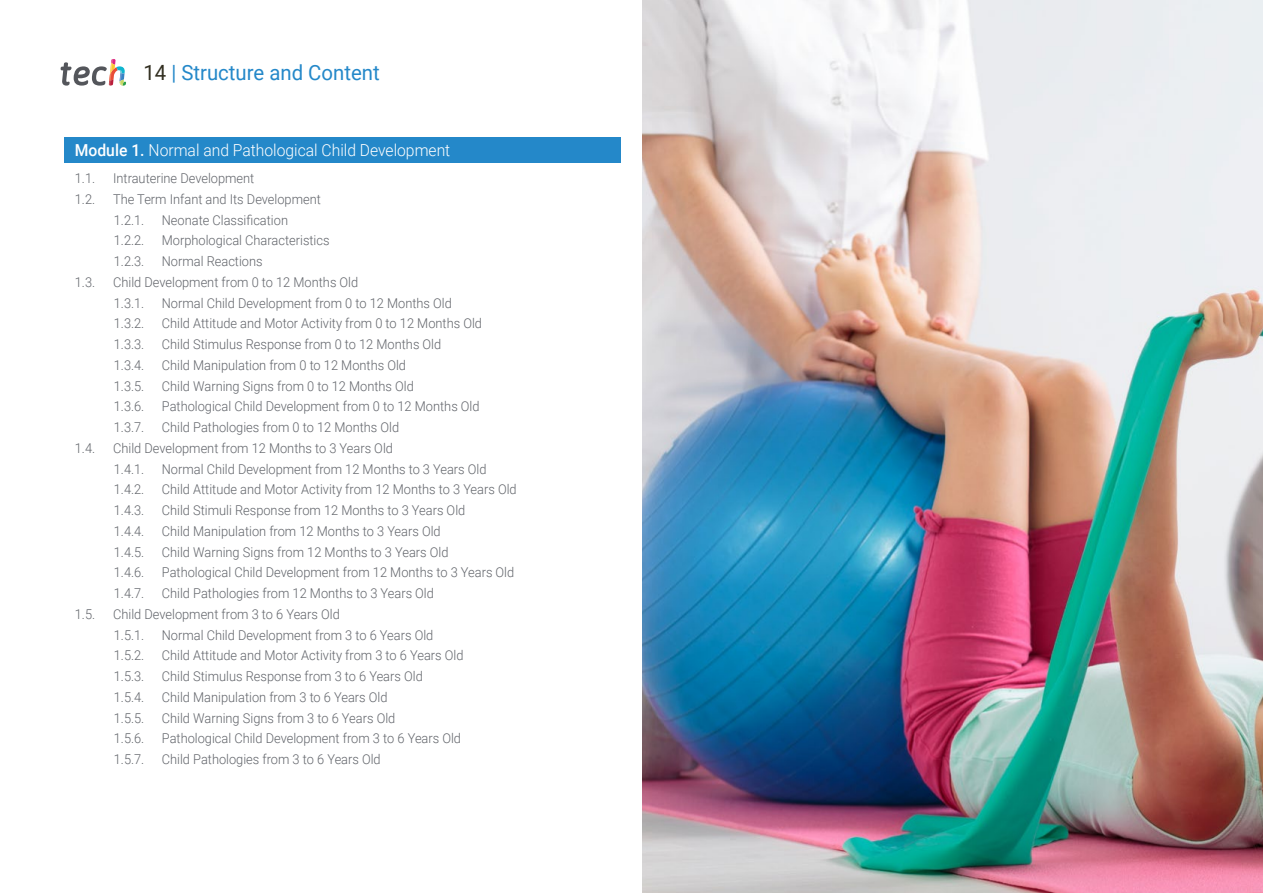
<style>
.page{position:relative;width:1263px;height:893px;background:#fff}
.page>*{position:absolute;margin:0;border:0;box-sizing:border-box;transform-origin:0 0}
.t1{font:21px "Roboto";color:#2488c9}
.t2{font:300 16.5px "Roboto";color:#fff;scale:.95 1}
.t3{font:300 13.5px/20.7px "Roboto";color:#61646a;scale:.95 1}
.s1{color:#312e20}
.s2{font-weight:500}
</style>
<div class="page">
<div style="left:64px;top:137px;width:557px;height:25px;background:#2488c9"></div>
<img style="left:642px;top:0;width:621px;height:893px">
<svg style="left:61px;top:59px;width:65px;height:27px"></svg>
<h1 class="t1" style="left:144px;top:57px;width:238px"><span class="s1">14</span> | Structure and Content</h1>
<p class="t2" style="left:75px;top:138px;width:397px"><span class="s2">Module 1.</span> Normal and Pathological Child Development</p>
<p class="t3" style="left:75px;top:167px;width:23px">1.1.</p>
<p class="t3" style="left:113px;top:167px;width:150px">Intrauterine Development</p>
<p class="t3" style="left:75px;top:188px;width:23px">1.2.</p>
<p class="t3" style="left:113px;top:188px;width:220px">The Term Infant and Its Development<br>1.2.1.</p>
<p class="t3" style="left:162px;top:209px;width:134px">Neonate Classification</p>
<p class="t3" style="left:114px;top:230px;width:34px">1.2.2.</p>
<p class="t3" style="left:162px;top:230px;width:178px">Morphological Characteristics</p>
<p class="t3" style="left:114px;top:250px;width:34px">1.2.3.</p>
<p class="t3" style="left:162px;top:250px;width:108px">Normal Reactions</p>
<p class="t3" style="left:75px;top:271px;width:23px">1.3.</p>
<p class="t3" style="left:113px;top:271px;width:260px">Child Development from 0 to 12 Months Old<br>1.3.1.</p>
<p class="t3" style="left:162px;top:292px;width:307px">Normal Child Development from 0 to 12 Months Old</p>
<p class="t3" style="left:114px;top:313px;width:34px">1.3.2.</p>
<p class="t3" style="left:162px;top:313px;width:338px">Child Attitude and Motor Activity from 0 to 12 Months Old</p>
<p class="t3" style="left:114px;top:333px;width:34px">1.3.3.</p>
<p class="t3" style="left:162px;top:333px;width:296px">Child Stimulus Response from 0 to 12 Months Old</p>
<p class="t3" style="left:114px;top:354px;width:34px">1.3.4.</p>
<p class="t3" style="left:162px;top:354px;width:259px">Child Manipulation from 0 to 12 Months Old</p>
<p class="t3" style="left:114px;top:375px;width:34px">1.3.5.</p>
<p class="t3" style="left:162px;top:375px;width:267px">Child Warning Signs from 0 to 12 Months Old</p>
<p class="t3" style="left:114px;top:396px;width:34px">1.3.6.</p>
<p class="t3" style="left:162px;top:396px;width:336px">Pathological Child Development from 0 to 12 Months Old</p>
<p class="t3" style="left:114px;top:416px;width:34px">1.3.7.</p>
<p class="t3" style="left:162px;top:416px;width:251px">Child Pathologies from 0 to 12 Months Old</p>
<p class="t3" style="left:75px;top:437px;width:23px">1.4.</p>
<p class="t3" style="left:113px;top:437px;width:296px">Child Development from 12 Months to 3 Years Old<br>1.4.1.</p>
<p class="t3" style="left:162px;top:458px;width:343px">Normal Child Development from 12 Months to 3 Years Old</p>
<p class="t3" style="left:114px;top:479px;width:34px">1.4.2.</p>
<p class="t3" style="left:162px;top:479px;width:375px">Child Attitude and Motor Activity from 12 Months to 3 Years Old</p>
<p class="t3" style="left:114px;top:499px;width:34px">1.4.3.</p>
<p class="t3" style="left:162px;top:499px;width:321px">Child Stimuli Response from 12 Months to 3 Years Old</p>
<p class="t3" style="left:114px;top:520px;width:34px">1.4.4.</p>
<p class="t3" style="left:162px;top:520px;width:295px">Child Manipulation from 12 Months to 3 Years Old</p>
<p class="t3" style="left:114px;top:541px;width:34px">1.4.5.</p>
<p class="t3" style="left:162px;top:541px;width:303px">Child Warning Signs from 12 Months to 3 Years Old</p>
<p class="t3" style="left:114px;top:562px;width:34px">1.4.6.</p>
<p class="t3" style="left:162px;top:562px;width:372px">Pathological Child Development from 12 Months to 3 Years Old</p>
<p class="t3" style="left:114px;top:582px;width:34px">1.4.7.</p>
<p class="t3" style="left:162px;top:582px;width:288px">Child Pathologies from 12 Months to 3 Years Old</p>
<p class="t3" style="left:75px;top:603px;width:23px">1.5.</p>
<p class="t3" style="left:113px;top:603px;width:240px">Child Development from 3 to 6 Years Old<br>1.5.1.</p>
<p class="t3" style="left:162px;top:624px;width:287px">Normal Child Development from 3 to 6 Years Old</p>
<p class="t3" style="left:114px;top:645px;width:34px">1.5.2.</p>
<p class="t3" style="left:162px;top:645px;width:319px">Child Attitude and Motor Activity from 3 to 6 Years Old</p>
<p class="t3" style="left:114px;top:665px;width:34px">1.5.3.</p>
<p class="t3" style="left:162px;top:665px;width:276px">Child Stimulus Response from 3 to 6 Years Old</p>
<p class="t3" style="left:114px;top:686px;width:34px">1.5.4.</p>
<p class="t3" style="left:162px;top:686px;width:239px">Child Manipulation from 3 to 6 Years Old</p>
<p class="t3" style="left:114px;top:707px;width:34px">1.5.5.</p>
<p class="t3" style="left:162px;top:707px;width:247px">Child Warning Signs from 3 to 6 Years Old</p>
<p class="t3" style="left:114px;top:728px;width:34px">1.5.6.</p>
<p class="t3" style="left:162px;top:728px;width:316px">Pathological Child Development from 3 to 6 Years Old</p>
<p class="t3" style="left:114px;top:748px;width:34px">1.5.7.</p>
<p class="t3" style="left:162px;top:748px;width:232px">Child Pathologies from 3 to 6 Years Old</p>
</div>
